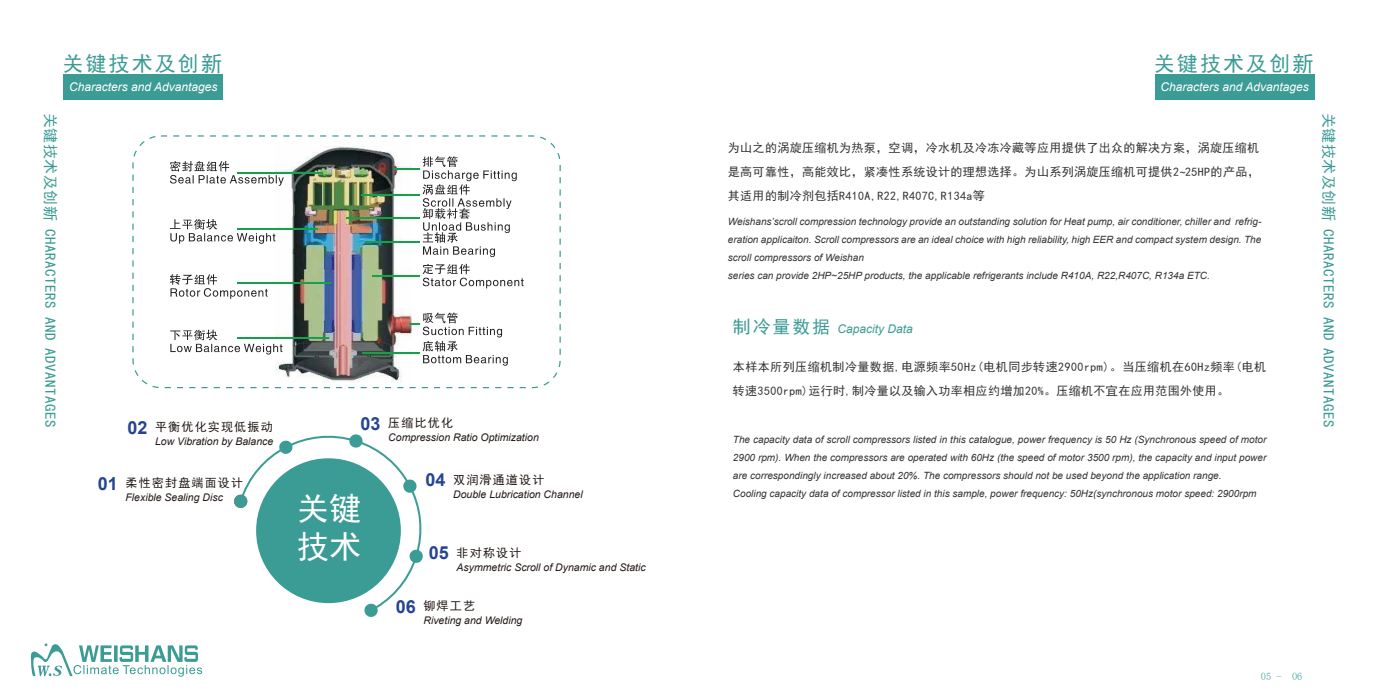
<style>
.page{position:relative;width:1378px;height:698px;background:#fff}
.page>*{position:absolute;margin:0;border:0;box-sizing:border-box;transform-origin:0 0}
.t1{font:32.2px/38.7px "Sim Hei";color:#fff}
.t2{font:21px "Sim Hei";letter-spacing:.1em;color:#3b9b95}
.t3{font:15px "Sim Hei";letter-spacing:.03em;color:#3b9b95}
.t4{font:12px/24px "Sim Hei";letter-spacing:.03em;color:#323333;text-align:justify}
.t5{font:12px "Sim Hei";letter-spacing:.1em;color:#221815}
.t6{font:italic 12px "Arial";color:#fff}
.t7{font:italic 12px "Arial";color:#3b9b95}
.t8{font:italic 10.5px "Arial";color:#221815}
.t9{font:10.4px "Source Han Sans CN Light G Bpc EUC H";color:#3b9b95}
.t10{font:italic 10px/18px "Arial";color:#323333}
.s1{font-family:"Arial";font-style:italic;font-size:10px}
.s2{font-family:"Sim Hei";font-style:normal;font-size:18px}
.s3{font-family:"Arial";font-weight:700;font-size:18px;color:#254591}
</style>
<div class="page">
<svg style="left:31px;top:643px;width:171px;height:33px"></svg>
<svg style="left:132px;top:135px;width:429px;height:253px"></svg>
<img style="left:275px;top:141px;width:136px;height:241px">
<svg style="left:170px;top:161px;width:114px;height:25px"></svg>
<svg style="left:170px;top:219px;width:105px;height:25px"></svg>
<svg style="left:170px;top:274px;width:98px;height:25px"></svg>
<svg style="left:170px;top:329px;width:112px;height:25px"></svg>
<svg style="left:423px;top:156px;width:94px;height:101px"></svg>
<svg style="left:422px;top:264px;width:102px;height:24px"></svg>
<hr style="left:237px;top:172px;width:85px;height:1px;background:#189e4f">
<hr style="left:237px;top:228px;width:80px;height:1px;background:#189e4f">
<hr style="left:237px;top:282px;width:94px;height:1px;background:#189e4f">
<hr style="left:237px;top:337px;width:92px;height:1px;background:#189e4f">
<hr style="left:394px;top:168px;width:25px;height:2px;background:#189e4f">
<hr style="left:361px;top:194px;width:58px;height:1px;background:#189e4f">
<hr style="left:346px;top:217px;width:73px;height:1px;background:#189e4f">
<hr style="left:365px;top:241px;width:54px;height:2px;background:#189e4f">
<hr style="left:372px;top:275px;width:47px;height:1px;background:#189e4f">
<svg style="left:409px;top:312px;width:99px;height:53px"></svg>
<hr style="left:362px;top:352px;width:57px;height:2px;background:#189e4f">
<svg style="left:234px;top:434px;width:189px;height:183px"></svg>
<div style="left:64px;top:74px;width:159px;height:25px;background:#3b9b95"></div>
<div style="left:1155px;top:74px;width:159px;height:25px;background:#3b9b95"></div>
<h2 class="t2" style="left:62px;top:53px;width:161px">关键技术及创新</h2>
<p class="t6" style="left:69px;top:79px;width:150px">Characters and Advantages</p>
<h2 class="t2" style="left:1154px;top:53px;width:161px">关键技术及创新</h2>
<p class="t6" style="left:1160px;top:79px;width:150px">Characters and Advantages</p>
<h3 class="t3" style="left:58px;top:113px;width:316px;rotate:90deg">关键技术及创新 CHARACTERS AND ADVANTAGES</h3>
<h3 class="t3" style="left:1336px;top:113px;width:316px;rotate:90deg">关键技术及创新 CHARACTERS AND ADVANTAGES</h3>
<p class="t4" style="left:728px;top:136px;width:533px">为山之的涡旋压缩机为热泵，空调，冷水机及冷冻冷藏等应用提供了出众的解决方案，涡旋压缩机是高可靠性，高能效比，紧凑性系统设计的理想选择。为山系列涡旋压缩机可提供2<span class="s1">~</span>25HP的产品，其适用的制冷剂包括R410A,R22,R407C,R134a等</p>
<p class="t10" style="left:728px;top:212px;width:535px">Weishans’scroll compression technology provide an outstanding solution for Heat pump, air conditioner, chiller and refrig&shy;eration applicaiton. Scroll compressors are an ideal choice with high reliability, high EER and compact system design. The scroll compressors of Weishan<br>series can provide 2HP~25HP products, the applicable refrigerants include R410A, R22,R407C, R134a ETC.</p>
<p class="t7" style="left:733px;top:321px;width:181px"><span class="s2">制冷量数据</span> Capacity Data</p>
<p class="t4" style="left:733px;top:354px;width:535px">本样本所列压缩机制冷量数据,电源频率50Hz(电机同步转速2900rpm)。当压缩机在60Hz频率(电机转速3500rpm)运行时,制冷量以及输入功率相应约增加20%。压缩机不宜在应用范围外使用。</p>
<p class="t10" style="left:733px;top:430px;width:535px">The capacity data of scroll compressors listed in this catalogue, power frequency is 50 Hz (Synchronous speed of motor 2900 rpm). When the compressors are operated with 60Hz (the speed of motor 3500 rpm), the capacity and input power are correspondingly increased about 20%. The compressors should not be used beyond the application range.<br>Cooling capacity data of compressor listed in this sample, power frequency: 50Hz(synchronous motor speed: 2900rpm</p>
<p class="t5" style="left:361px;top:416px;width:94px"><span class="s3">03</span> 压缩比优化</p>
<p class="t8" style="left:388px;top:430px;width:152px">Compression Ratio Optimization</p>
<p class="t5" style="left:425px;top:473px;width:120px"><span class="s3">04</span> 双润滑通道设计</p>
<p class="t8" style="left:453px;top:487px;width:131px">Double Lubrication Channel</p>
<p class="t5" style="left:127px;top:421px;width:147px"><span class="s3">02</span> 平衡优化实现低振动</p>
<p class="t8" style="left:155px;top:434px;width:120px">Low Vibration by Balance</p>
<p class="t5" style="left:98px;top:476px;width:147px"><span class="s3">01</span> 柔性密封盘端面设计</p>
<p class="t8" style="left:125px;top:490px;width:99px">Flexible Sealing Disc</p>
<h1 class="t1" style="left:297px;top:488px;width:66px">关键技术</h1>
<p class="t5" style="left:429px;top:546px;width:94px"><span class="s3">05</span> 非对称设计</p>
<p class="t8" style="left:456px;top:560px;width:191px">Asymmetric Scroll of Dynamic and Static</p>
<p class="t5" style="left:396px;top:599px;width:81px"><span class="s3">06</span> 铆焊工艺</p>
<p class="t8" style="left:423px;top:613px;width:101px">Riveting and Welding</p>
<p class="t9" style="left:1261px;top:670px;width:43px">05 - 06</p>
</div>
